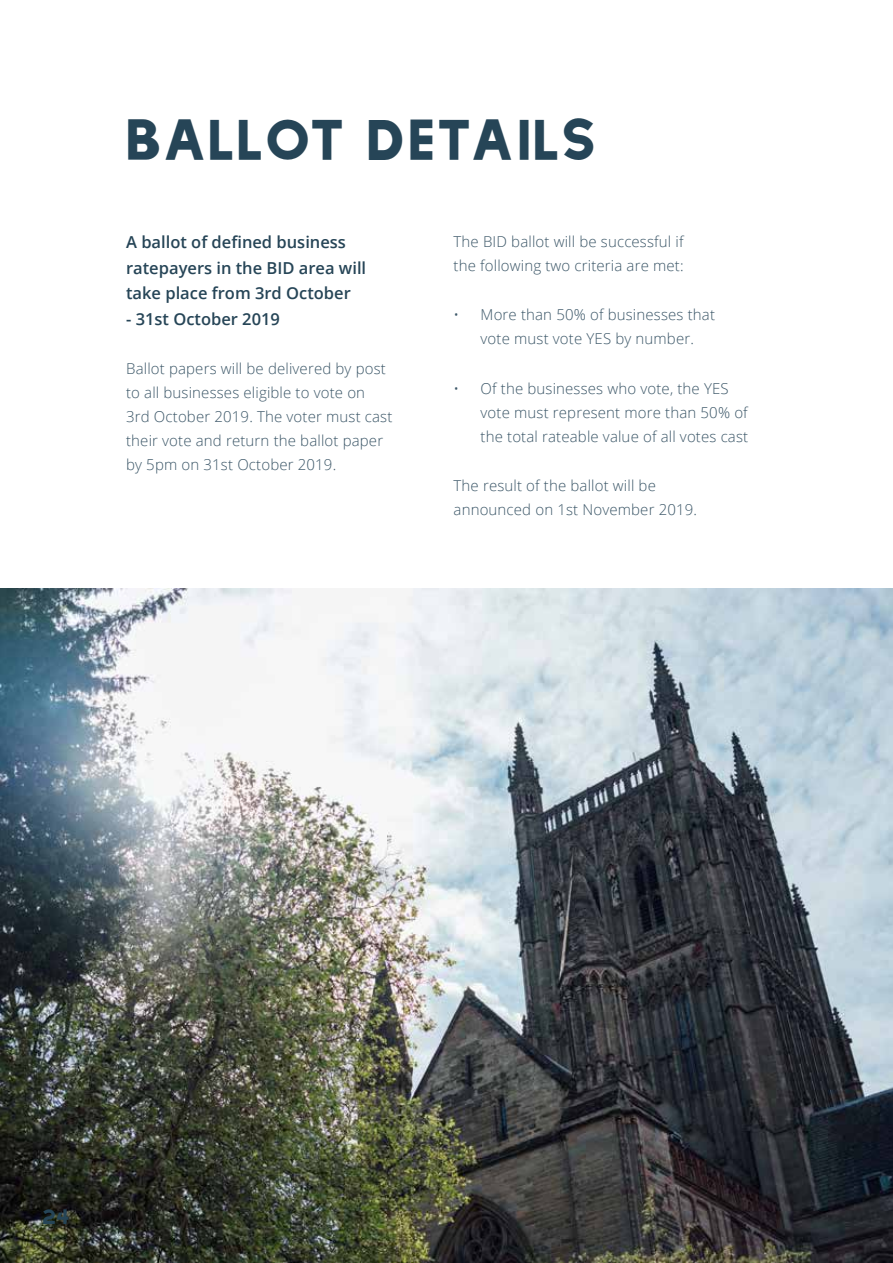
<style>
.page{position:relative;width:893px;height:1263px;background:#fff}
.page>*{position:absolute;margin:0;border:0;box-sizing:border-box;transform-origin:0 0}
.t1{font:45px "Daughter";letter-spacing:.05em;color:#264557}
.t2{font:600 16.5px/25.5px "Open Sans";color:#264557}
.t3{font:16.5px "Daughter";color:#264557}
.t4{font:300 15px/24px "Open Sans";letter-spacing:.01em;color:#3c5768}
</style>
<div class="page">
<img style="left:0;top:589px;width:893px;height:674px">
<h1 class="t1" style="left:126px;top:115px;width:471px">BALLOT DETAILS</h1>
<p class="t2" style="left:126px;top:229px;width:242px">A ballot of defined business ratepayers in the BID area will take place from 3rd October</p>
<p class="t2" style="left:126px;top:306px;width:155px">- 31st October 2019</p>
<p class="t4" style="left:126px;top:356px;width:268px">Ballot papers will be delivered by post to all businesses eligible to vote on 3rd October 2019. The voter must cast their vote and return the ballot paper by 5pm on 31st October 2019.</p>
<p class="t4" style="left:454px;top:229px;width:232px">The BID ballot will be successful if the following two criteria are met:</p>
<p class="t4" style="left:454px;top:302px;width:263px;text-align:center">• More than 50% of businesses that vote must vote YES by number.</p>
<p class="t4" style="left:481px;top:376px;width:269px;text-indent:-27px">• Of the businesses who vote, the YES vote must represent more than 50% of the total rateable value of all votes cast</p>
<p class="t4" style="left:454px;top:473px;width:245px">The result of the ballot will be announced on 1st November 2019.</p>
<p class="t3" style="left:43px;top:1207px;width:29px">24</p>
</div>
